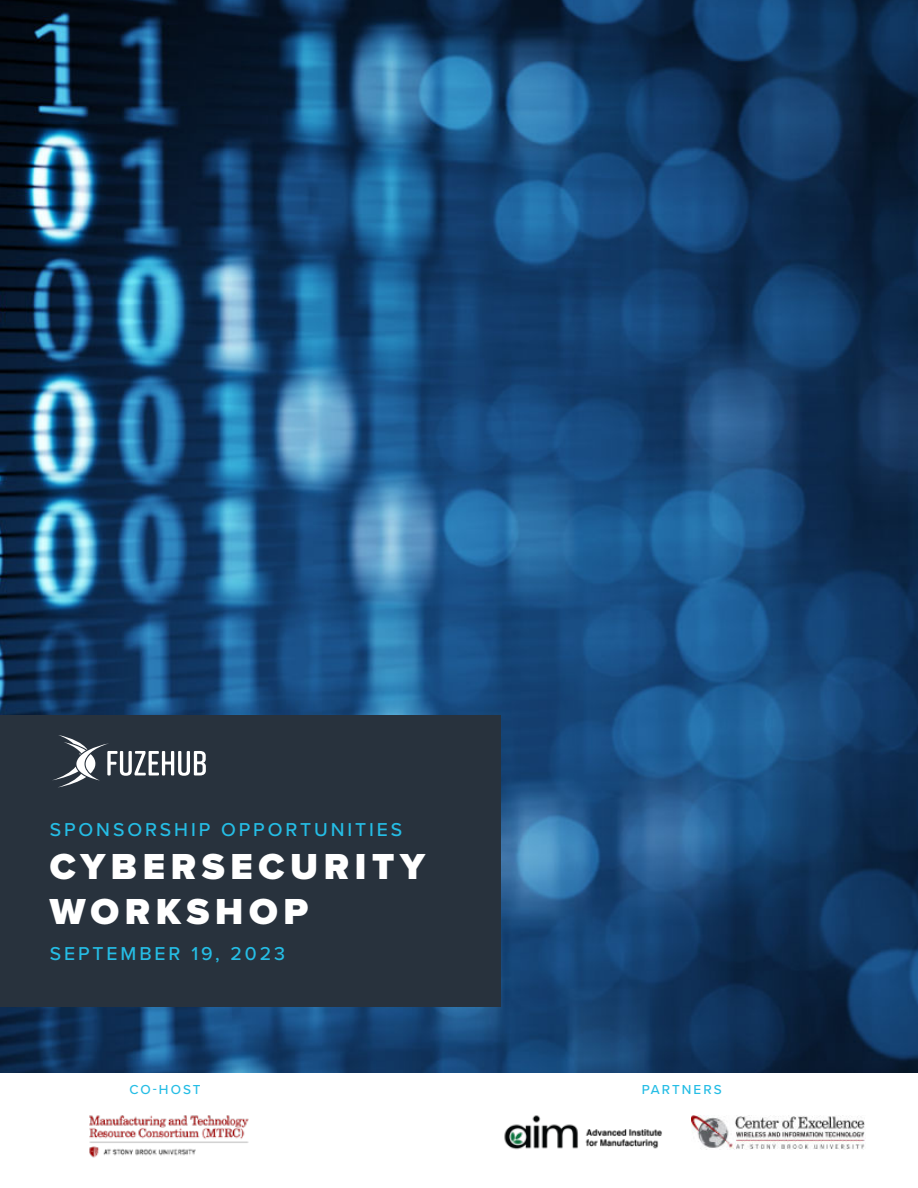
<style>
.page{position:relative;width:918px;height:1188px;background:#fff}
.page>*{position:absolute;margin:0;border:0;box-sizing:border-box;transform-origin:0 0}
.t1{font:900 37.5px/45px "Proxima Nova";letter-spacing:.15em;color:#fff}
.t2{font:500 19.35px "Proxima Nova";letter-spacing:.15em;color:#25bde5}
.t3{font:500 13.5px "Proxima Nova";letter-spacing:.15em;color:#25bde5}
</style>
<div class="page">
<img style="left:0;top:0;width:918px;height:1073px">
<div style="left:0;top:715px;width:500px;height:292px;background:#28323d"></div>
<svg style="left:52px;top:735px;width:154px;height:52px"></svg>
<img style="left:504px;top:1115px;width:158px;height:35px">
<img style="left:89px;top:1115px;width:160px;height:43px">
<img style="left:691px;top:1115px;width:174px;height:35px">
<p class="t2" style="left:50px;top:821px;width:354px">SPONSORSHIP OPPORTUNITIES</p>
<h1 class="t1" style="left:50px;top:844px;width:377px">CYBERSECURITY<br>WORKSHOP</h1>
<p class="t2" style="left:50px;top:946px;width:237px">SEPTEMBER 19, 2023</p>
<p class="t3" style="left:129px;top:1084px;width:73px">CO-HOST</p>
<p class="t3" style="left:642px;top:1084px;width:81px">PARTNERS</p>
</div>
